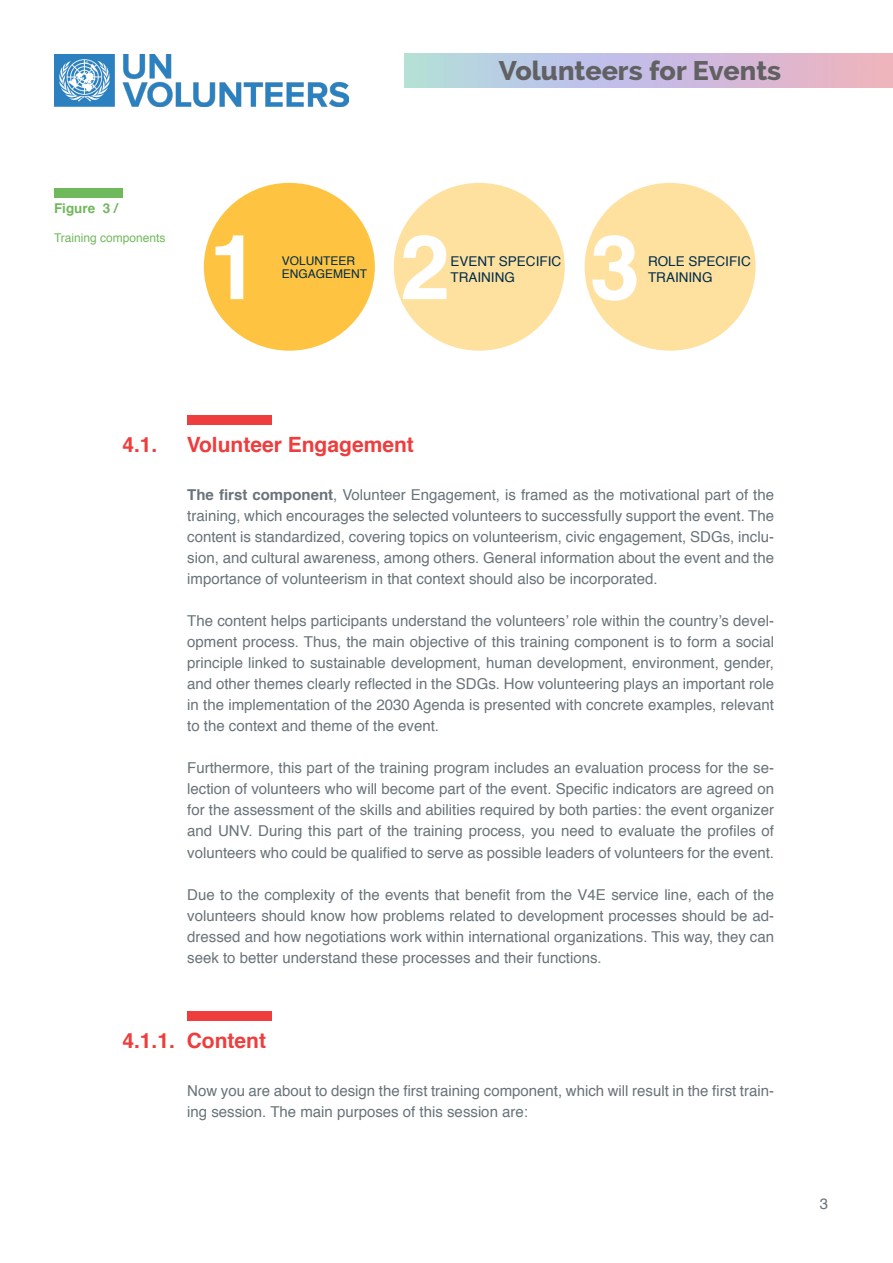
<style>
.page{position:relative;width:893px;height:1263px;background:#fff}
.page>*{position:absolute;margin:0;border:0;box-sizing:border-box;transform-origin:0 0}
.t1{font:700 90px "Helvetica";color:#fff}
.t2{font:800 27px "Raleway";color:#616164}
.t3{font:700 21px "Helvetica";color:#ee3d3c}
.t4{font:15px/21px "Helvetica";color:#697379;text-align:justify}
.t5{font:13.5px/16.5px "Helvetica";color:#002c4a}
.t6{font:700 13.5px "Helvetica";color:#70b85c}
.t7{font:12px "Helvetica";color:#002c4a}
.t8{font:12px "Helvetica";color:#70b85c}
.s1{font-weight:700}
</style>
<div class="page">
<img style="left:54px;top:54px;width:294px;height:53px">
<div style="left:187px;top:415px;width:85px;height:10px;background:#ee3d3c"></div>
<div style="left:54px;top:188px;width:68px;height:10px;background:#70b85c"></div>
<div style="left:585px;top:183px;width:171px;height:168px;background:#fee19f;border-radius:50%"></div>
<div style="left:394px;top:183px;width:171px;height:168px;background:#fee19f;border-radius:50%"></div>
<div style="left:204px;top:183px;width:171px;height:168px;background:#fec340;border-radius:50%"></div>
<div style="left:187px;top:1011px;width:85px;height:9px;background:#ee3d3c"></div>
<p class="t6" style="left:54px;top:198px;width:65px">Figure 3 /</p>
<p class="t8" style="left:54px;top:229px;width:113px">Training components</p>
<h2 class="t2" style="left:499px;top:55px;width:284px">Volunteers for Events</h2>
<p class="t1" style="left:209px;top:195px;width:52px">1</p>
<p class="t1" style="left:400px;top:195px;width:52px">2</p>
<p class="t1" style="left:590px;top:195px;width:52px">3</p>
<p class="t7" style="left:282px;top:251px;width:75px">VOLUNTEER</p>
<p class="t7" style="left:282px;top:265px;width:87px">ENGAGEMENT</p>
<p class="t5" style="left:450px;top:253px;width:112px">EVENT SPECIFIC<br>TRAINING</p>
<p class="t5" style="left:648px;top:253px;width:104px">ROLE SPECIFIC</p>
<p class="t5" style="left:648px;top:270px;width:66px">TRAINING</p>
<p class="t3" style="left:122px;top:428px;width:37px">4.1.</p>
<p class="t3" style="left:187px;top:428px;width:229px">Volunteer Engagement</p>
<p class="t4" style="left:187px;top:485px;width:588px"><span class="s1">The first component</span>, Volunteer Engagement, is framed as the motivational part of the training, which encourages the selected volunteers to successfully support the event. The content is standardized, covering topics on volunteerism, civic engagement, SDGs, inclu&shy;sion, and cultural awareness, among others. General information about the event and the importance of volunteerism in that context should also be incorporated.</p>
<p class="t4" style="left:187px;top:611px;width:588px">The content helps participants understand the volunteers’ role within the country’s devel&shy;opment process. Thus, the main objective of this training component is to form a social principle linked to sustainable development, human development, environment, gender, and other themes clearly reflected in the SDGs. How volunteering plays an important role in the implementation of the 2030 Agenda is presented with concrete examples, relevant to the context and theme of the event.</p>
<p class="t4" style="left:187px;top:758px;width:588px">Furthermore, this part of the training program includes an evaluation process for the se&shy;lection of volunteers who will become part of the event. Specific indicators are agreed on for the assessment of the skills and abilities required by both parties: the event organizer and UNV. During this part of the training process, you need to evaluate the profiles of volunteers who could be qualified to serve as possible leaders of volunteers for the event.</p>
<p class="t4" style="left:187px;top:884px;width:588px">Due to the complexity of the events that benefit from the V4E service line, each of the volunteers should know how problems related to development processes should be ad&shy;dressed and how negotiations work within international organizations. This way, they can seek to better understand these processes and their functions.</p>
<p class="t3" style="left:122px;top:1024px;width:145px">4.1.1. Content</p>
<p class="t4" style="left:187px;top:1081px;width:588px">Now you are about to design the first training component, which will result in the first train&shy;ing session. The main purposes of this session are:</p>
<p class="t4" style="left:820px;top:1193px;width:10px">3</p>
</div>
